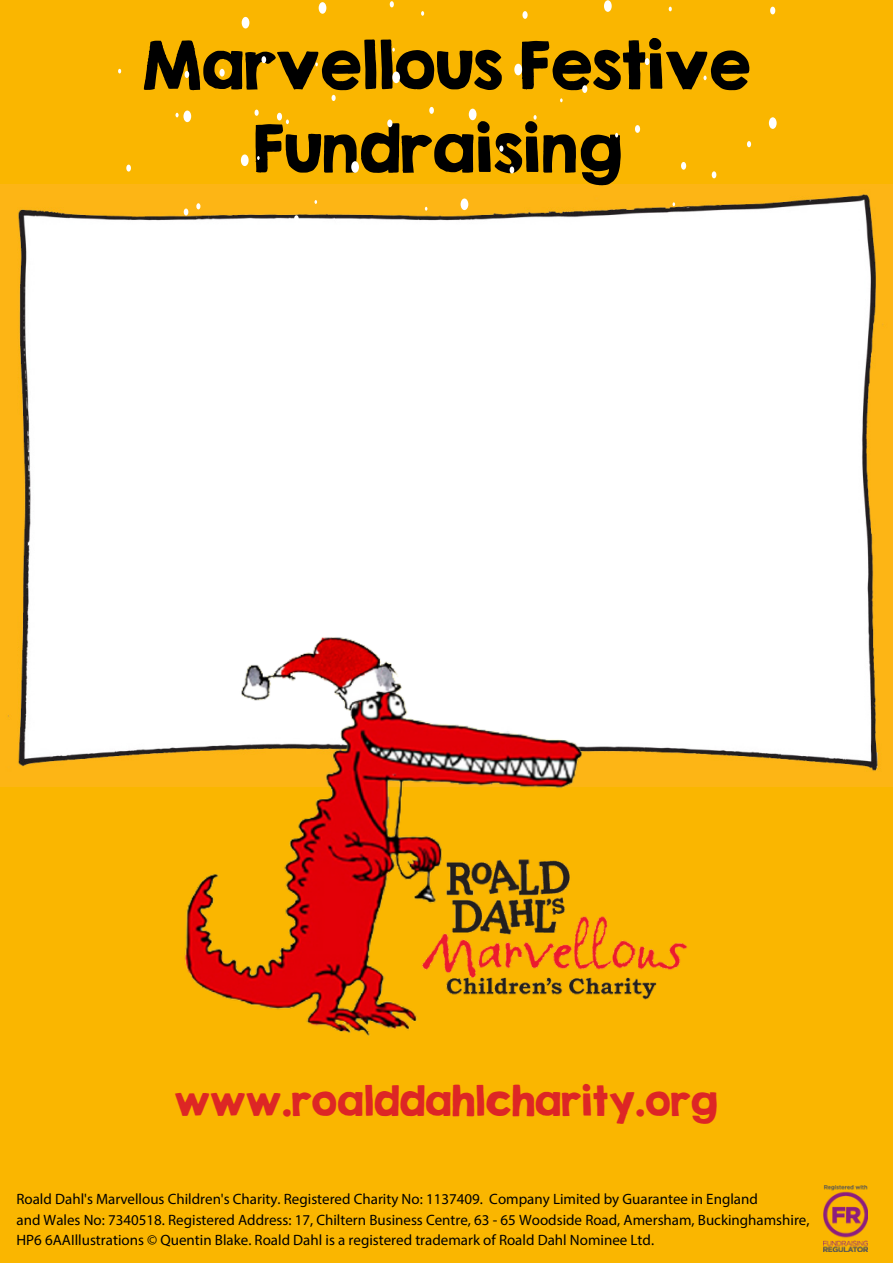
<style>
.page{position:relative;width:893px;height:1264px;background:#fff}
.page>*{position:absolute;margin:0;border:0;box-sizing:border-box;transform-origin:0 0}
.t1{font:59.55px/83.2px "KG Second Chances Solid";color:#000;text-align:center}
.t2{font:37.2px "KG Second Chances Solid";color:#dd2625}
.t3{font:15px/20.2px "Myriad Pro";color:#000}
</style>
<div class="page">
<div style="left:0;top:0;width:892px;height:1262px;background:#fab600"></div>
<img style="left:0;top:185px;width:892px;height:601px">
<img style="left:598px;top:916px;width:89px;height:84px">
<img style="left:164px;top:625px;width:434px;height:412px">
<div style="left:690px;top:539px;width:5px;height:8px;background:#fff;border-radius:50%"></div>
<svg style="left:727px;top:626px;width:3px;height:4px"></svg>
<svg style="left:600px;top:539px;width:3px;height:5px"></svg>
<svg style="left:565px;top:591px;width:4px;height:7px"></svg>
<div style="left:239px;top:535px;width:7px;height:11px;background:#fff;border-radius:50%"></div>
<svg style="left:312px;top:580px;width:3px;height:4px"></svg>
<svg style="left:173px;top:470px;width:3px;height:5px"></svg>
<svg style="left:758px;top:500px;width:3px;height:4px"></svg>
<svg style="left:767px;top:595px;width:4px;height:7px"></svg>
<svg style="left:514px;top:570px;width:6px;height:10px"></svg>
<svg style="left:442px;top:544px;width:5px;height:7px"></svg>
<div style="left:406px;top:585px;width:8px;height:12px;background:#fff;border-radius:50%"></div>
<svg style="left:358px;top:525px;width:3px;height:5px"></svg>
<div style="left:333px;top:399px;width:5px;height:8px;background:#fff;border-radius:50%"></div>
<svg style="left:637px;top:509px;width:5px;height:8px"></svg>
<svg style="left:569px;top:488px;width:8px;height:11px"></svg>
<svg style="left:449px;top:498px;width:4px;height:7px"></svg>
<svg style="left:370px;top:487px;width:3px;height:4px"></svg>
<svg style="left:310px;top:534px;width:4px;height:6px"></svg>
<svg style="left:231px;top:399px;width:3px;height:5px"></svg>
<svg style="left:237px;top:466px;width:5px;height:7px"></svg>
<svg style="left:635px;top:125px;width:5px;height:8px"></svg>
<svg style="left:672px;top:202px;width:3px;height:4px"></svg>
<svg style="left:611px;top:249px;width:5px;height:7px"></svg>
<svg style="left:533px;top:115px;width:3px;height:5px"></svg>
<svg style="left:509px;top:166px;width:5px;height:7px"></svg>
<div style="left:219px;top:69px;width:6px;height:8px;background:#fff;border-radius:50%"></div>
<div style="left:183px;top:110px;width:8px;height:12px;background:#fff;border-radius:50%"></div>
<svg style="left:257px;top:156px;width:3px;height:4px"></svg>
<svg style="left:196px;top:203px;width:4px;height:6px"></svg>
<svg style="left:118px;top:69px;width:3px;height:4px"></svg>
<svg style="left:126px;top:165px;width:5px;height:6px"></svg>
<svg style="left:768px;top:117px;width:8px;height:12px"></svg>
<div style="left:730px;top:249px;width:8px;height:11px;background:#fff;border-radius:50%"></div>
<svg style="left:781px;top:210px;width:4px;height:6px"></svg>
<svg style="left:703px;top:76px;width:3px;height:4px"></svg>
<svg style="left:711px;top:171px;width:5px;height:7px"></svg>
<div style="left:469px;top:109px;width:7px;height:11px;background:#fff;border-radius:50%"></div>
<div style="left:142px;top:221px;width:5px;height:8px;background:#fff;border-radius:50%"></div>
<svg style="left:107px;top:263px;width:8px;height:11px"></svg>
<svg style="left:179px;top:308px;width:3px;height:4px"></svg>
<div style="left:570px;top:270px;width:5px;height:8px;background:#fff;border-radius:50%"></div>
<div style="left:410px;top:288px;width:8px;height:11px;background:#fff;border-radius:50%"></div>
<svg style="left:480px;top:241px;width:3px;height:5px"></svg>
<svg style="left:387px;top:119px;width:5px;height:8px"></svg>
<div style="left:351px;top:161px;width:8px;height:12px;background:#fff;border-radius:50%"></div>
<svg style="left:364px;top:254px;width:4px;height:6px"></svg>
<svg style="left:294px;top:215px;width:5px;height:7px"></svg>
<div style="left:582px;top:85px;width:5px;height:8px;background:#fff;border-radius:50%"></div>
<div style="left:242px;top:17px;width:7px;height:11px;background:#fff;border-radius:50%"></div>
<svg style="left:514px;top:64px;width:8px;height:11px"></svg>
<div style="left:392px;top:72px;width:8px;height:11px;background:#fff;border-radius:50%"></div>
<svg style="left:254px;top:110px;width:5px;height:6px"></svg>
<svg style="left:184px;top:71px;width:5px;height:7px"></svg>
<div style="left:717px;top:365px;width:5px;height:8px;background:#fff;border-radius:50%"></div>
<svg style="left:627px;top:365px;width:3px;height:5px"></svg>
<svg style="left:592px;top:417px;width:4px;height:7px"></svg>
<div style="left:266px;top:361px;width:7px;height:11px;background:#fff;border-radius:50%"></div>
<div style="left:128px;top:330px;width:7px;height:12px;background:#fff;border-radius:50%"></div>
<svg style="left:308px;top:399px;width:3px;height:4px"></svg>
<svg style="left:200px;top:319px;width:3px;height:5px"></svg>
<svg style="left:785px;top:326px;width:3px;height:4px"></svg>
<svg style="left:551px;top:365px;width:6px;height:9px"></svg>
<svg style="left:469px;top:370px;width:6px;height:7px"></svg>
<svg style="left:433px;top:411px;width:8px;height:12px"></svg>
<svg style="left:368px;top:370px;width:3px;height:4px"></svg>
<svg style="left:360px;top:226px;width:5px;height:7px"></svg>
<svg style="left:664px;top:335px;width:5px;height:8px"></svg>
<svg style="left:596px;top:314px;width:8px;height:12px"></svg>
<svg style="left:476px;top:324px;width:5px;height:7px"></svg>
<svg style="left:397px;top:313px;width:3px;height:4px"></svg>
<svg style="left:337px;top:360px;width:4px;height:6px"></svg>
<svg style="left:259px;top:226px;width:3px;height:4px"></svg>
<svg style="left:267px;top:321px;width:4px;height:7px"></svg>
<svg style="left:770px;top:7px;width:5px;height:7px"></svg>
<svg style="left:747px;top:141px;width:4px;height:6px"></svg>
<svg style="left:644px;top:58px;width:5px;height:7px"></svg>
<svg style="left:318px;top:2px;width:8px;height:12px"></svg>
<svg style="left:392px;top:48px;width:3px;height:4px"></svg>
<svg style="left:331px;top:95px;width:4px;height:6px"></svg>
<svg style="left:261px;top:56px;width:5px;height:7px"></svg>
<div style="left:604px;top:0;width:7px;height:12px;background:#fff;border-radius:50%"></div>
<svg style="left:277px;top:113px;width:12px;height:11px"></svg>
<svg style="left:241px;top:154px;width:7px;height:12px"></svg>
<div style="left:200px;top:252px;width:7px;height:12px;background:#fff;border-radius:50%"></div>
<svg style="left:314px;top:200px;width:3px;height:4px"></svg>
<svg style="left:175px;top:113px;width:3px;height:4px"></svg>
<svg style="left:184px;top:208px;width:4px;height:7px"></svg>
<svg style="left:681px;top:162px;width:5px;height:8px"></svg>
<div style="left:522px;top:281px;width:8px;height:11px;background:#fff;border-radius:50%"></div>
<svg style="left:615px;top:133px;width:3px;height:4px"></svg>
<div style="left:522px;top:11px;width:5px;height:8px;background:#fff;border-radius:50%"></div>
<div style="left:460px;top:198px;width:8px;height:12px;background:#fff;border-radius:50%"></div>
<svg style="left:499px;top:145px;width:4px;height:7px"></svg>
<svg style="left:421px;top:11px;width:3px;height:5px"></svg>
<svg style="left:429px;top:107px;width:5px;height:7px"></svg>
<svg style="left:390px;top:1px;width:4px;height:6px"></svg>
<img style="left:823px;top:1185px;width:44px;height:66px">
<p class="t1" style="left:142px;top:23px;width:610px">Marvellous Festive<br>Fundraising</p>
<p class="t2" style="left:175px;top:1077px;width:544px">www.roalddahlcharity.org</p>
<p class="t3" style="left:16px;top:1190px;width:742px">Roald Dahl's Marvellous Children's Charity. Registered Charity No: 1137409. Company Limited by Guarantee in England</p>
<p class="t3" style="left:16px;top:1210px;width:794px">and Wales No: 7340518. Registered Address: 17, Chiltern Business Centre, 63 - 65 Woodside Road, Amersham, Buckinghamshire,<br>HP6 6AAIllustrations © Quentin Blake. Roald Dahl is a registered trademark of Roald Dahl Nominee Ltd.</p>
</div>
